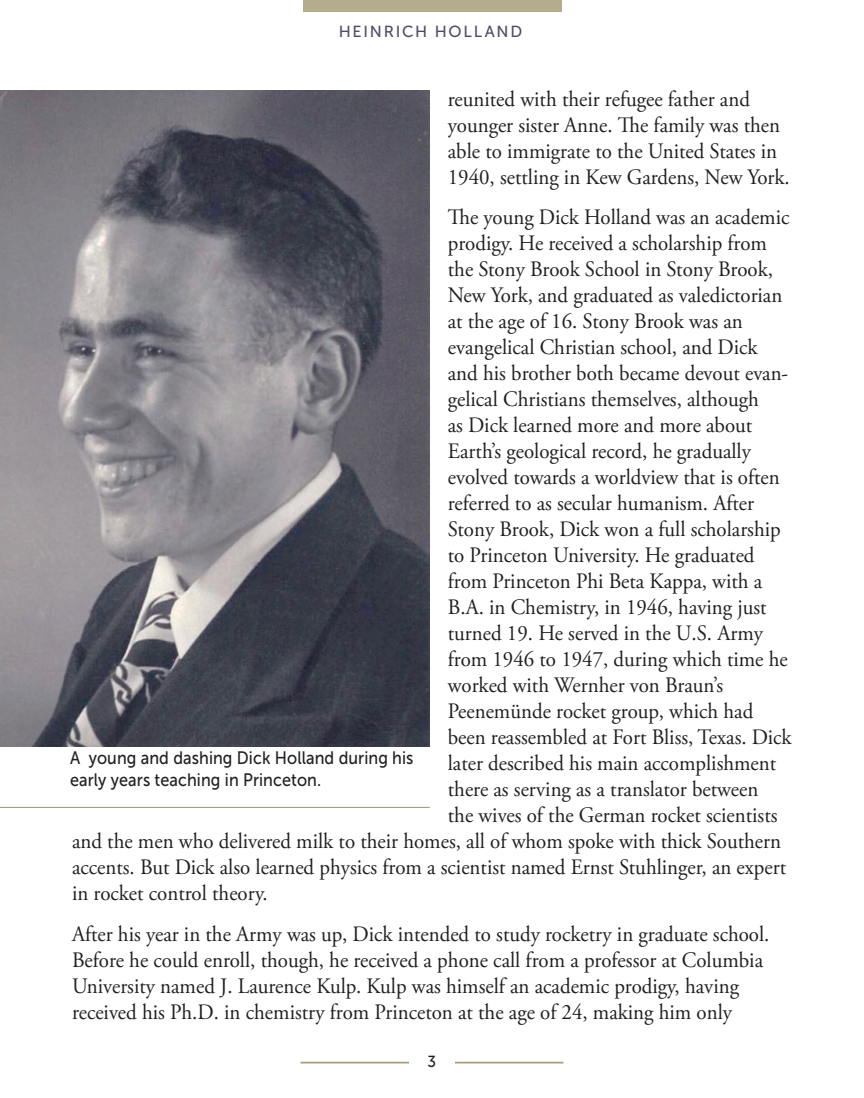
<style>
.page{position:relative;width:864px;height:1098px;background:#fff}
.page>*{position:absolute;margin:0;border:0;box-sizing:border-box;transform-origin:0 0}
.t1{font:22px/26px "Adobe Garamond Pro";color:#231f20;scale:.95 1}
.t2{font:18px/22px "Museo Sans 500";letter-spacing:.005em;color:#231f20;scale:.9 1}
.t3{font:16px "Museo Sans 500";letter-spacing:.11em;color:#534a68}
.t4{font:16px "Museo Sans 500";color:#231f20;scale:.95 1}
</style>
<div class="page">
<hr style="left:301px;top:1062px;width:262px;height:1px;background:#9e936a">
<hr style="left:301px;top:1063px;width:262px;height:1px;background:#9e936a">
<div style="left:409px;top:1055px;width:45px;height:27px;background:#fff"></div>
<div style="left:303px;top:0;width:258px;height:12px;background:#b5ac8e"></div>
<hr style="left:0;top:807px;width:430px;height:1px;background:#9e936a">
<img style="left:0;top:90px;width:430px;height:656px">
<p class="t3" style="left:339px;top:23px;width:185px">HEINRICH HOLLAND</p>
<p class="t1" style="left:448px;top:87px;width:361px">reunited with their refugee father and younger sister Anne. The family was then able to immigrate to the United States in 1940, settling in Kew Gardens, New York.</p>
<p class="t1" style="left:448px;top:205px;width:361px">The young Dick Holland was an academic</p>
<p class="t1" style="left:448px;top:231px;width:337px">prodigy. He received a scholarship from</p>
<p class="t1" style="left:448px;top:257px;width:344px">the Stony Brook School in Stony Brook,</p>
<p class="t1" style="left:448px;top:283px;width:354px">New York, and graduated as valedictorian</p>
<p class="t1" style="left:448px;top:309px;width:312px">at the age of 16. Stony Brook was an</p>
<p class="t1" style="left:448px;top:335px;width:327px">evangelical Christian school, and Dick</p>
<p class="t1" style="left:448px;top:361px;width:360px">and his brother both became devout evan-</p>
<p class="t1" style="left:448px;top:387px;width:329px">gelical Christians themselves, although</p>
<p class="t1" style="left:448px;top:413px;width:322px">as Dick learned more and more about</p>
<p class="t1" style="left:448px;top:439px;width:321px">Earth’s geological record, he gradually</p>
<p class="t1" style="left:448px;top:465px;width:351px">evolved towards a worldview that is often</p>
<p class="t1" style="left:448px;top:491px;width:324px">referred to as secular humanism. After</p>
<p class="t1" style="left:448px;top:517px;width:352px">Stony Brook, Dick won a full scholarship</p>
<p class="t1" style="left:448px;top:543px;width:324px">to Princeton University. He graduated</p>
<p class="t1" style="left:448px;top:569px;width:333px">from Princeton Phi Beta Kappa, with a</p>
<p class="t1" style="left:448px;top:595px;width:337px">B.A. in Chemistry, in 1946, having just</p>
<p class="t1" style="left:448px;top:621px;width:333px">turned 19. He served in the U.S. Army</p>
<p class="t1" style="left:448px;top:647px;width:359px">from 1946 to 1947, during which time he</p>
<p class="t1" style="left:448px;top:673px;width:291px">worked with Wernher von Braun’s</p>
<p class="t1" style="left:448px;top:699px;width:323px">Peenemünde rocket group, which had</p>
<p class="t1" style="left:448px;top:725px;width:363px">been reassembled at Fort Bliss, Texas. Dick</p>
<p class="t1" style="left:448px;top:751px;width:347px">later described his main accomplishment</p>
<p class="t1" style="left:448px;top:777px;width:329px">there as serving as a translator between</p>
<p class="t1" style="left:448px;top:803px;width:349px">the wives of the German rocket scientists</p>
<p class="t1" style="left:72px;top:829px;width:748px">and the men who delivered milk to their homes, all of whom spoke with thick Southern</p>
<p class="t1" style="left:72px;top:855px;width:753px">accents. But Dick also learned physics from a scientist named Ernst Stuhlinger, an expert</p>
<p class="t1" style="left:72px;top:881px;width:207px">in rocket control theory.</p>
<p class="t1" style="left:72px;top:922px;width:736px">After his year in the Army was up, Dick intended to study rocketry in graduate school.<br>Before he could enroll, though, he received a phone call from a professor at Columbia University named J. Laurence Kulp. Kulp was himself an academic prodigy, having received his Ph.D. in chemistry from Princeton at the age of 24, making him only</p>
<p class="t2" style="left:70px;top:746px;width:383px">A young and dashing Dick Holland during his early years teaching in Princeton.</p>
<p class="t4" style="left:427px;top:1052px;width:11px">3</p>
</div>
